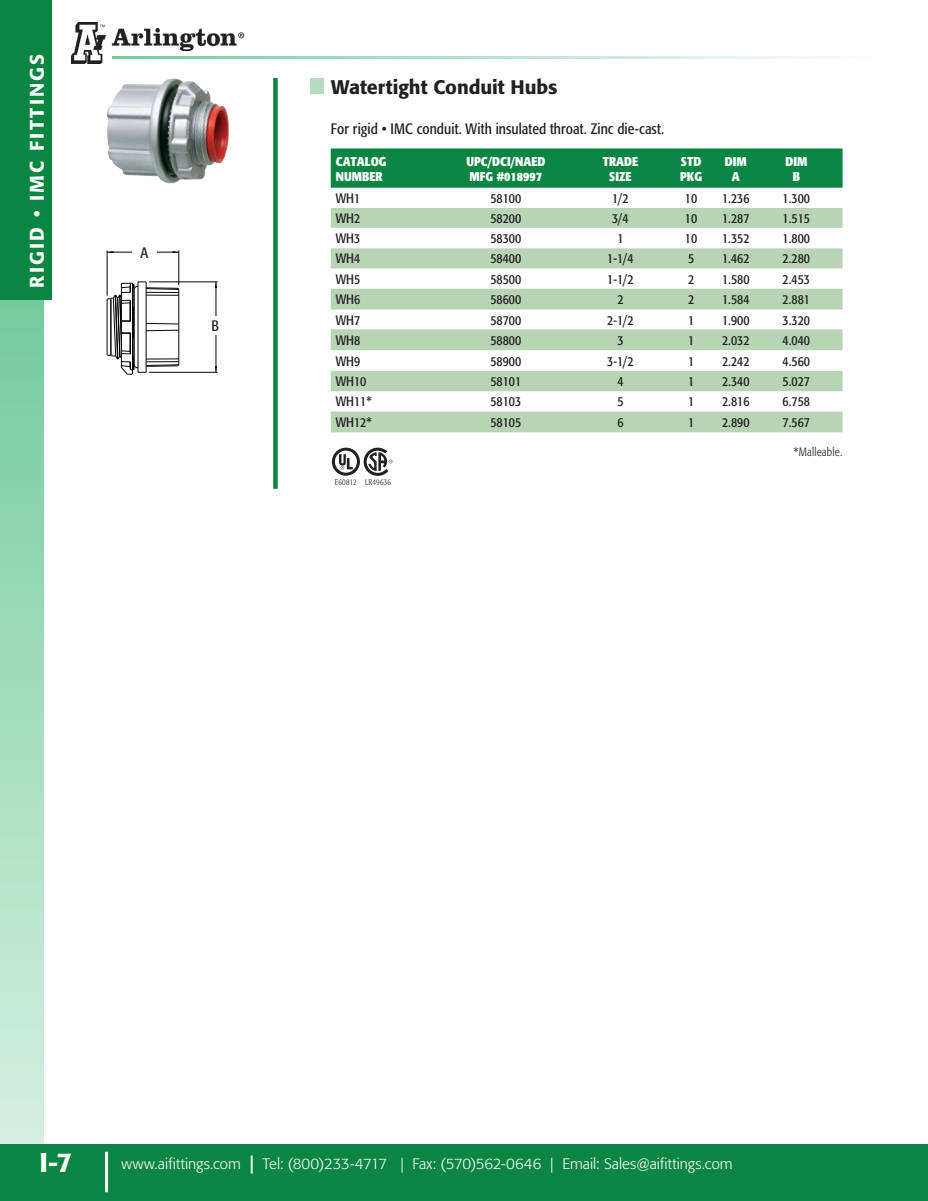
<style>
.page{position:relative;width:928px;height:1201px;background:#fff}
.page>*{position:absolute;margin:0;border:0;box-sizing:border-box;transform-origin:0 0}
.t1{font:500 27px "Formata";color:#fff}
.t2{font:500 19.5px "Formata";color:#231f20}
.t3{font:500 19.5px "Formata";letter-spacing:.105em;color:#fff}
.t4{font:300 15px "Formata";letter-spacing:.005em;color:#fff}
.t5{font:condensed 15px "Formata";letter-spacing:.005em;color:#231f20}
.t6{font:condensed 13.5px "Formata";color:#231f20}
.t7{font:700 condensed 12.75px "Formata";color:#fff}
.t8{font:300 condensed 12px "Formata";letter-spacing:.01em;color:#231f20}
.t9{font:300 condensed 8.25px "Formata";letter-spacing:.025em;color:#231f20}
.s1{font-weight:500;font-size:18px}
</style>
<div class="page">
<div style="left:0;top:298px;width:43px;height:903px;background:linear-gradient(to bottom,#73cb9c,#dcf2e6)"></div>
<div style="left:0;top:0;width:52px;height:300px;background:#0a8643"></div>
<hr style="left:112px;top:56px;width:813px;height:2px;background:#13a858">
<img style="left:72px;top:23px;width:34px;height:40px">
<img style="left:111px;top:28px;width:133px;height:23px">
<div style="left:0;top:1144px;width:928px;height:57px;background:#0a8542"></div>
<hr style="left:105px;top:1152px;width:3px;height:40px;background:#fff">
<img style="left:107px;top:79px;width:122px;height:104px">
<svg style="left:106px;top:282px;width:73px;height:93px"></svg>
<hr style="left:107px;top:251px;width:1px;height:45px;background:#040503">
<hr style="left:178px;top:251px;width:1px;height:34px;background:#040503">
<svg style="left:107px;top:250px;width:72px;height:5px"></svg>
<hr style="left:149px;top:282px;width:68px;height:1px;background:#040503">
<hr style="left:149px;top:372px;width:68px;height:1px;background:#040503">
<hr style="left:216px;top:282px;width:1px;height:39px;background:#040503">
<svg style="left:215px;top:282px;width:2px;height:6px"></svg>
<hr style="left:216px;top:333px;width:1px;height:39px;background:#040503">
<svg style="left:215px;top:366px;width:2px;height:6px"></svg>
<div style="left:132px;top:244px;width:25px;height:17px;background:#fff"></div>
<div style="left:204px;top:317px;width:22px;height:18px;background:#fff"></div>
<svg style="left:332px;top:448px;width:60px;height:28px"></svg>
<div style="left:331px;top:148px;width:511px;height:40px;background:#0a8542"></div>
<svg style="left:331px;top:208px;width:511px;height:224px;fill:#b7d4b5"></svg>
<div style="left:310px;top:78px;width:13px;height:16px;background:#b7dbbe"></div>
<div style="left:273px;top:78px;width:5px;height:411px;background:#0a8542"></div>
<h2 class="t3" style="left:25px;top:288px;width:235px;rotate:-90deg">RIGID • IMC FITTINGS</h2>
<p class="t5" style="left:140px;top:244px;width:9px">A</p>
<p class="t5" style="left:211px;top:317px;width:9px">B</p>
<p class="t2" style="left:331px;top:75px;width:228px">Watertight Conduit Hubs</p>
<p class="t5" style="left:331px;top:120px;width:335px">For rigid • IMC conduit. With insulated throat. Zinc die-cast.</p>
<p class="t7" style="left:336px;top:153px;width:52px">CATALOG</p>
<p class="t7" style="left:336px;top:168px;width:48px">NUMBER</p>
<p class="t7" style="left:466px;top:153px;width:81px">UPC/DCI/NAED</p>
<p class="t7" style="left:469px;top:168px;width:74px">MFG #018997</p>
<p class="t7" style="left:602px;top:153px;width:37px">TRADE</p>
<p class="t7" style="left:609px;top:168px;width:24px">SIZE</p>
<p class="t7" style="left:681px;top:153px;width:22px">STD</p>
<p class="t7" style="left:680px;top:168px;width:24px">PKG</p>
<p class="t7" style="left:725px;top:153px;width:23px">DIM</p>
<p class="t7" style="left:732px;top:168px;width:9px">A</p>
<p class="t7" style="left:785px;top:153px;width:23px">DIM</p>
<p class="t7" style="left:792px;top:168px;width:9px">B</p>
<p class="t6" style="left:336px;top:190px;width:26px">WH1</p>
<p class="t6" style="left:490px;top:190px;width:32px">58100</p>
<p class="t6" style="left:612px;top:190px;width:18px">1/2</p>
<p class="t6" style="left:685px;top:190px;width:14px">10</p>
<p class="t6" style="left:722px;top:190px;width:29px">1.236</p>
<p class="t6" style="left:782px;top:190px;width:29px">1.300</p>
<p class="t6" style="left:336px;top:210px;width:26px">WH2</p>
<p class="t6" style="left:490px;top:210px;width:32px">58200</p>
<p class="t6" style="left:612px;top:210px;width:18px">3/4</p>
<p class="t6" style="left:685px;top:210px;width:14px">10</p>
<p class="t6" style="left:722px;top:210px;width:29px">1.287</p>
<p class="t6" style="left:782px;top:210px;width:29px">1.515</p>
<p class="t6" style="left:336px;top:230px;width:26px">WH3</p>
<p class="t6" style="left:490px;top:230px;width:32px">58300</p>
<p class="t6" style="left:617px;top:230px;width:8px">1</p>
<p class="t6" style="left:685px;top:230px;width:14px">10</p>
<p class="t6" style="left:722px;top:230px;width:29px">1.352</p>
<p class="t6" style="left:782px;top:230px;width:29px">1.800</p>
<p class="t6" style="left:336px;top:251px;width:26px">WH4</p>
<p class="t6" style="left:490px;top:251px;width:32px">58400</p>
<p class="t6" style="left:607px;top:251px;width:28px">1-1/4</p>
<p class="t6" style="left:688px;top:251px;width:8px">5</p>
<p class="t6" style="left:722px;top:251px;width:29px">1.462</p>
<p class="t6" style="left:782px;top:251px;width:29px">2.280</p>
<p class="t6" style="left:336px;top:271px;width:26px">WH5</p>
<p class="t6" style="left:490px;top:271px;width:32px">58500</p>
<p class="t6" style="left:607px;top:271px;width:28px">1-1/2</p>
<p class="t6" style="left:688px;top:271px;width:8px">2</p>
<p class="t6" style="left:722px;top:271px;width:29px">1.580</p>
<p class="t6" style="left:782px;top:271px;width:29px">2.453</p>
<p class="t6" style="left:336px;top:291px;width:26px">WH6</p>
<p class="t6" style="left:490px;top:291px;width:32px">58600</p>
<p class="t6" style="left:617px;top:291px;width:8px">2</p>
<p class="t6" style="left:688px;top:291px;width:8px">2</p>
<p class="t6" style="left:722px;top:291px;width:29px">1.584</p>
<p class="t6" style="left:782px;top:291px;width:29px">2.881</p>
<p class="t6" style="left:336px;top:312px;width:26px">WH7</p>
<p class="t6" style="left:490px;top:312px;width:32px">58700</p>
<p class="t6" style="left:607px;top:312px;width:28px">2-1/2</p>
<p class="t6" style="left:688px;top:312px;width:8px">1</p>
<p class="t6" style="left:722px;top:312px;width:29px">1.900</p>
<p class="t6" style="left:782px;top:312px;width:29px">3.320</p>
<p class="t6" style="left:336px;top:332px;width:26px">WH8</p>
<p class="t6" style="left:490px;top:332px;width:32px">58800</p>
<p class="t6" style="left:617px;top:332px;width:8px">3</p>
<p class="t6" style="left:688px;top:332px;width:8px">1</p>
<p class="t6" style="left:722px;top:332px;width:29px">2.032</p>
<p class="t6" style="left:782px;top:332px;width:29px">4.040</p>
<p class="t6" style="left:336px;top:353px;width:26px">WH9</p>
<p class="t6" style="left:490px;top:353px;width:32px">58900</p>
<p class="t6" style="left:607px;top:353px;width:28px">3-1/2</p>
<p class="t6" style="left:688px;top:353px;width:8px">1</p>
<p class="t6" style="left:722px;top:353px;width:29px">2.242</p>
<p class="t6" style="left:782px;top:353px;width:29px">4.560</p>
<p class="t6" style="left:336px;top:373px;width:32px">WH10</p>
<p class="t6" style="left:490px;top:373px;width:32px">58101</p>
<p class="t6" style="left:617px;top:373px;width:8px">4</p>
<p class="t6" style="left:688px;top:373px;width:8px">1</p>
<p class="t6" style="left:722px;top:373px;width:29px">2.340</p>
<p class="t6" style="left:782px;top:373px;width:29px">5.027</p>
<p class="t6" style="left:336px;top:394px;width:37px">WH11*</p>
<p class="t6" style="left:490px;top:394px;width:32px">58103</p>
<p class="t6" style="left:617px;top:394px;width:8px">5</p>
<p class="t6" style="left:688px;top:394px;width:8px">1</p>
<p class="t6" style="left:722px;top:394px;width:29px">2.816</p>
<p class="t6" style="left:782px;top:394px;width:29px">6.758</p>
<p class="t6" style="left:336px;top:414px;width:37px">WH12*</p>
<p class="t6" style="left:490px;top:414px;width:32px">58105</p>
<p class="t6" style="left:617px;top:414px;width:8px">6</p>
<p class="t6" style="left:688px;top:414px;width:8px">1</p>
<p class="t6" style="left:722px;top:414px;width:29px">2.890</p>
<p class="t6" style="left:782px;top:414px;width:29px">7.567</p>
<p class="t9" style="left:335px;top:478px;width:24px">E60812</p>
<p class="t9" style="left:365px;top:477px;width:28px">LR49636</p>
<p class="t8" style="left:794px;top:445px;width:50px">*Malleable.</p>
<h1 class="t1" style="left:40px;top:1146px;width:34px">I-7</h1>
<p class="t4" style="left:121px;top:1154px;width:612px">www.aifittings.com <span class="s1">|</span> Tel: (800)233-4717 | Fax: (570)562-0646 | Email: Sales@aifittings.com</p>
</div>
